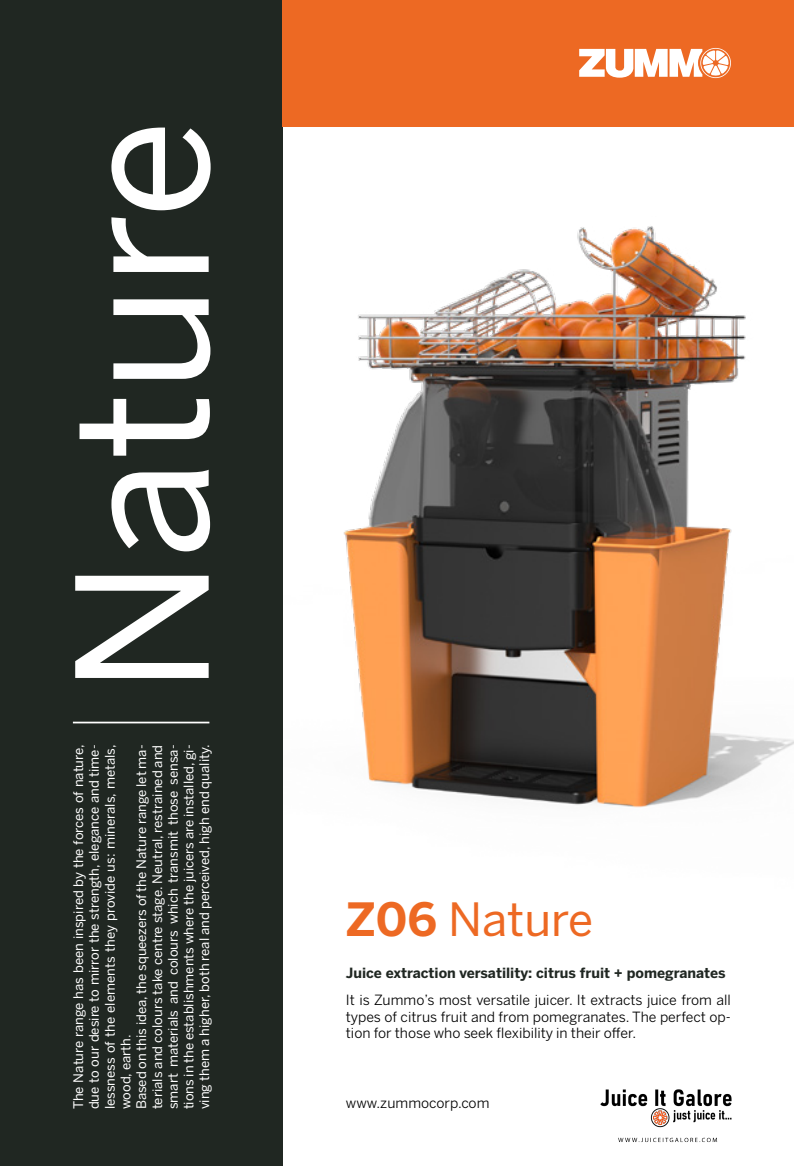
<style>
.page{position:relative;width:794px;height:1166px;background:#fff}
.page>*{position:absolute;margin:0;border:0;box-sizing:border-box;transform-origin:0 0}
.t1{font:180.25px "Benton Sans";color:#fff}
.t2{font:45.5px "Benton Sans";color:#ed6923}
.t3{font:14px/16.8px "Benton Sans";color:#000;text-align:justify}
.t4{font:700 14px "Benton Sans";color:#202722}
.t5{font:13.12px/15.8px "Benton Sans";color:#fff;text-align:justify}
.s1{font-weight:700}
</style>
<div class="page">
<img style="left:343px;top:226px;width:451px;height:582px">
<div style="left:0;top:0;width:283px;height:1166px;background:#202722"></div>
<div style="left:283px;top:0;width:511px;height:126px;background:#ed6923"></div>
<svg style="left:579px;top:48px;width:152px;height:30px"></svg>
<hr style="left:73px;top:722px;width:136px;height:1px;background:#fff">
<img style="left:600px;top:1089px;width:132px;height:54px">
<p class="t1" style="left:36px;top:694px;width:577px;rotate:-90deg">Nature</p>
<p class="t5" style="left:70px;top:1109px;width:367px;rotate:-90deg">The Nature range has been inspired by the forces of nature, due to our desire to mirror the strength, elegance and time&shy;lessness of the elements they provide us: minerals, metals, wood, earth.</p>
<p class="t5" style="left:133px;top:1109px;width:366px;rotate:-90deg">Based on this idea, the squeezers of the Nature range let ma&shy;terials and colours take centre stage. Neutral, restrained and smart materials and colours which transmit those sensa&shy;tions in the establishments where the juicers are installed, gi&shy;ving them a higher, both real and perceived, high end quality.</p>
<p class="t2" style="left:346px;top:893px;width:249px"><span class="s1">Z06</span> Nature</p>
<p class="t4" style="left:346px;top:964px;width:381px">Juice extraction versatility: citrus fruit + pomegranates</p>
<p class="t3" style="left:346px;top:991px;width:386px">It is Zummo’s most versatile juicer. It extracts juice from all types of citrus fruit and from pomegranates. The perfect op&shy;tion for those who seek flexibility in their offer.</p>
<p class="t3" style="left:346px;top:1094px;width:145px">www.zummocorp.com</p>
</div>
